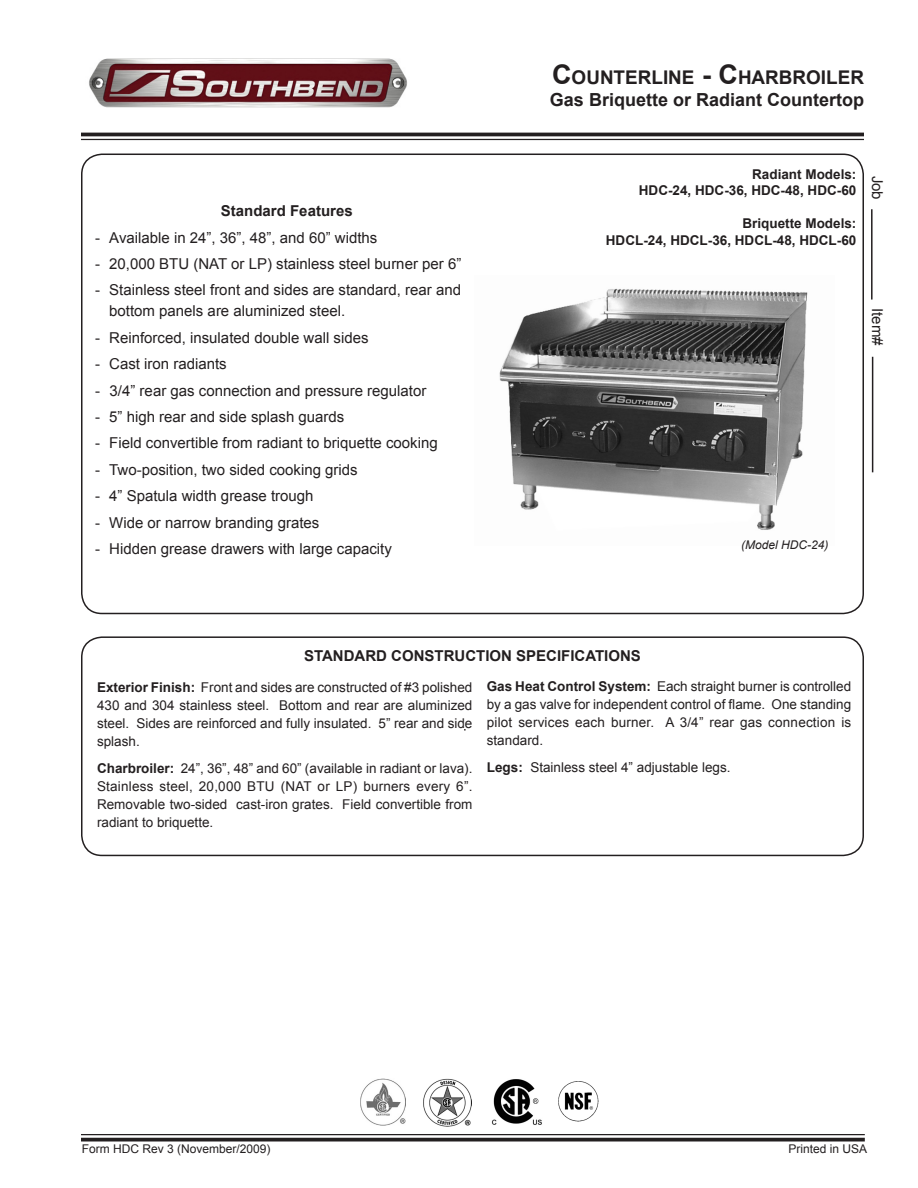
<style>
.page{position:relative;width:918px;height:1188px;background:#fff}
.page>*{position:absolute;margin:0;border:0;box-sizing:border-box;transform-origin:0 0}
.heading_3{font:700 18.9px "Arial";color:#231f20}
.t1{font:700 18px "Arial";color:#231f20}
.t2{font:15px/21px "Arial";color:#231f20}
.t3{font:700 15px "Arial";color:#231f20}
.t4{font:13.5px/18px "Arial";color:#231f20;text-align:justify}
.t5{font:700 13.5px "Arial";color:#231f20}
.t6{font:12px "Arial";color:#231f20}
.t7{font:italic 12px "Arial";color:#231f20}
.s1{font-size:27px}
.s2{font-weight:700}
</style>
<div class="page">
<hr style="left:871px;top:209px;width:2px;height:91px;background:#231f20">
<hr style="left:872px;top:357px;width:1px;height:115px;background:#231f20">
<hr style="left:81px;top:1134px;width:784px;height:1px;background:#231f20">
<svg style="left:81px;top:1138px;width:784px;height:4px;fill:#231f20"></svg>
<hr style="left:81px;top:133px;width:783px;height:3px;background:#231f20">
<hr style="left:81px;top:139px;width:783px;height:1px;background:#231f20">
<img style="left:424px;top:1078px;width:47px;height:48px">
<img style="left:360px;top:1079px;width:46px;height:47px">
<img style="left:558px;top:1081px;width:41px;height:41px">
<img style="left:491px;top:1079px;width:51px;height:46px">
<img style="left:89px;top:58px;width:318px;height:50px">
<img style="left:499px;top:288px;width:309px;height:242px">
<div style="left:81px;top:636px;width:783px;height:220px;border:2px solid #231f20;border-radius:20px"></div>
<p class="heading_3" style="left:552px;top:65px;width:313px"><span class="s1">C</span>OUNTERLINE <span class="s1">- C</span>HARBROILER</p>
<p class="t1" style="left:550px;top:87px;width:316px">Gas Briquette or Radiant Countertop</p>
<p class="t5" style="left:752px;top:165px;width:106px">Radiant Models:</p>
<p class="t5" style="left:639px;top:182px;width:219px">HDC-24, HDC-36, HDC-48, HDC-60</p>
<p class="t5" style="left:742px;top:215px;width:116px">Briquette Models:</p>
<p class="t5" style="left:606px;top:231px;width:252px">HDCL-24, HDCL-36, HDCL-48, HDCL-60</p>
<p class="t3" style="left:221px;top:201px;width:133px">Standard Features</p>
<p class="t2" style="left:95px;top:227px;width:284px">- Available in 24”, 36”, 48”, and 60” widths</p>
<p class="t2" style="left:95px;top:253px;width:368px">- 20,000 BTU (NAT or LP) stainless steel burner per 6”</p>
<p class="t2" style="left:109px;top:280px;width:353px;text-indent:-14px">- Stainless steel front and sides are standard, rear and bottom panels are aluminized steel.</p>
<p class="t2" style="left:95px;top:327px;width:275px">- Reinforced, insulated double wall sides</p>
<p class="t2" style="left:95px;top:354px;width:133px">- Cast iron radiants</p>
<p class="t2" style="left:95px;top:380px;width:333px">- 3/4” rear gas connection and pressure regulator</p>
<p class="t2" style="left:95px;top:406px;width:251px">- 5” high rear and side splash guards</p>
<p class="t2" style="left:95px;top:433px;width:344px">- Field convertible from radiant to briquette cooking</p>
<p class="t2" style="left:95px;top:459px;width:264px">- Two-position, two sided cooking grids</p>
<p class="t2" style="left:95px;top:486px;width:220px">- 4” Spatula width grease trough</p>
<p class="t2" style="left:95px;top:512px;width:226px">- Wide or narrow branding grates</p>
<p class="t2" style="left:95px;top:538px;width:298px">- Hidden grease drawers with large capacity</p>
<p class="t7" style="left:741px;top:537px;width:89px">(Model HDC-24)</p>
<p class="t2" style="left:888px;top:176px;width:26px;rotate:90deg">Job</p>
<p class="t2" style="left:888px;top:308px;width:39px;rotate:90deg">Item#</p>
<p class="t3" style="left:304px;top:646px;width:338px">STANDARD CONSTRUCTION SPECIFICATIONS</p>
<p class="t4" style="left:97px;top:678px;width:377px"><span class="s2">Exterior Finish:</span> Front and sides are constructed of #3 polished 430 and 304 stainless steel. Bottom and rear are aluminized steel. Sides are reinforced and fully insulated. 5” rear and side splash.</p>
<p class="t4" style="left:97px;top:759px;width:377px"><span class="s2">Charbroiler:</span> 24”, 36”, 48” and 60” (available in radiant or lava).<br>Stainless steel, 20,000 BTU (NAT or LP) burners every 6”.<br>Removable two-sided cast-iron grates. Field convertible from radiant to briquette.</p>
<p class="t4" style="left:487px;top:678px;width:366px"><span class="s2">Gas Heat Control System:</span> Each straight burner is controlled by a gas valve for independent control of flame. One standing pilot services each burner. A 3/4” rear gas connection is standard.</p>
<p class="t4" style="left:487px;top:758px;width:245px"><span class="s2">Legs:</span> Stainless steel 4” adjustable legs.</p>
<p class="t6" style="left:82px;top:1141px;width:190px">Form HDC Rev 3 (November/2009)</p>
<p class="t6" style="left:789px;top:1141px;width:80px">Printed in USA</p>
</div>
